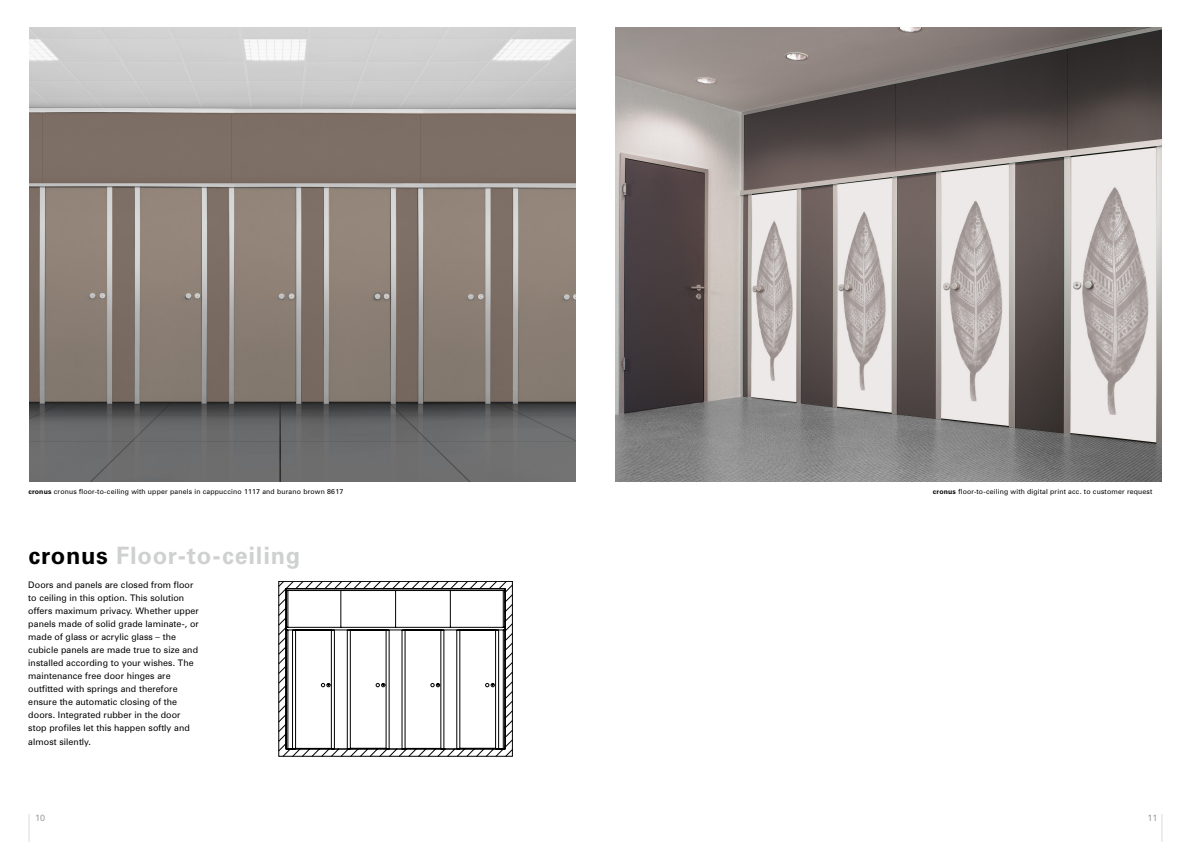
<style>
.page{position:relative;width:1191px;height:842px;background:#fff}
.page>*{position:absolute;margin:0;border:0;box-sizing:border-box;transform-origin:0 0}
.Headline{font:700 24px "Zurich BT";letter-spacing:.03em;color:#cfd0d0}
.t1{font:9px/13px "Zurich BT";letter-spacing:.01em;color:#000}
.t2{font:9px "Zurich BT";color:#9c9d9d}
.t3{font:7px "Zurich BT";letter-spacing:.025em;color:#000}
.s1{font-weight:700}
.s2{color:#000}
</style>
<div class="page">
<img style="left:615px;top:28px;width:547px;height:453px">
<hr style="left:28px;top:814px;width:2px;height:28px;background:#cfd0d0">
<svg style="left:1161px;top:814px;width:1px;height:28px"></svg>
<img style="left:29px;top:28px;width:546px;height:454px">
<svg style="left:278px;top:581px;width:234px;height:175px"></svg>
<p class="t3" style="left:28px;top:488px;width:316px"><span class="s1">cronus</span> cronus floor-to-ceiling with upper panels in cappuccino 1117 and burano brown 8617</p>
<p class="t3" style="left:933px;top:488px;width:221px"><span class="s1">cronus</span> floor-to-ceiling with digital print acc. to customer request</p>
<p class="Headline" style="left:28px;top:541px;width:273px"><span class="s2">cronus</span> Floor-to-ceiling</p>
<p class="t1" style="left:28px;top:578px;width:172px">Doors and panels are closed from floor to ceiling in this option. This solution offers maximum privacy. Whether upper panels made of solid grade laminate-, or made of glass or acrylic glass – the cubicle panels are made true to size and installed according to your wishes. The maintenance free door hinges are outfitted with springs and therefore ensure the automatic closing of the doors. Integrated rubber in the door stop profiles let this happen softly and</p>
<p class="t1" style="left:28px;top:735px;width:64px">almost silently.</p>
<p class="t2" style="left:35px;top:812px;width:11px">10</p>
<p class="t2" style="left:1147px;top:812px;width:11px">11</p>
</div>
